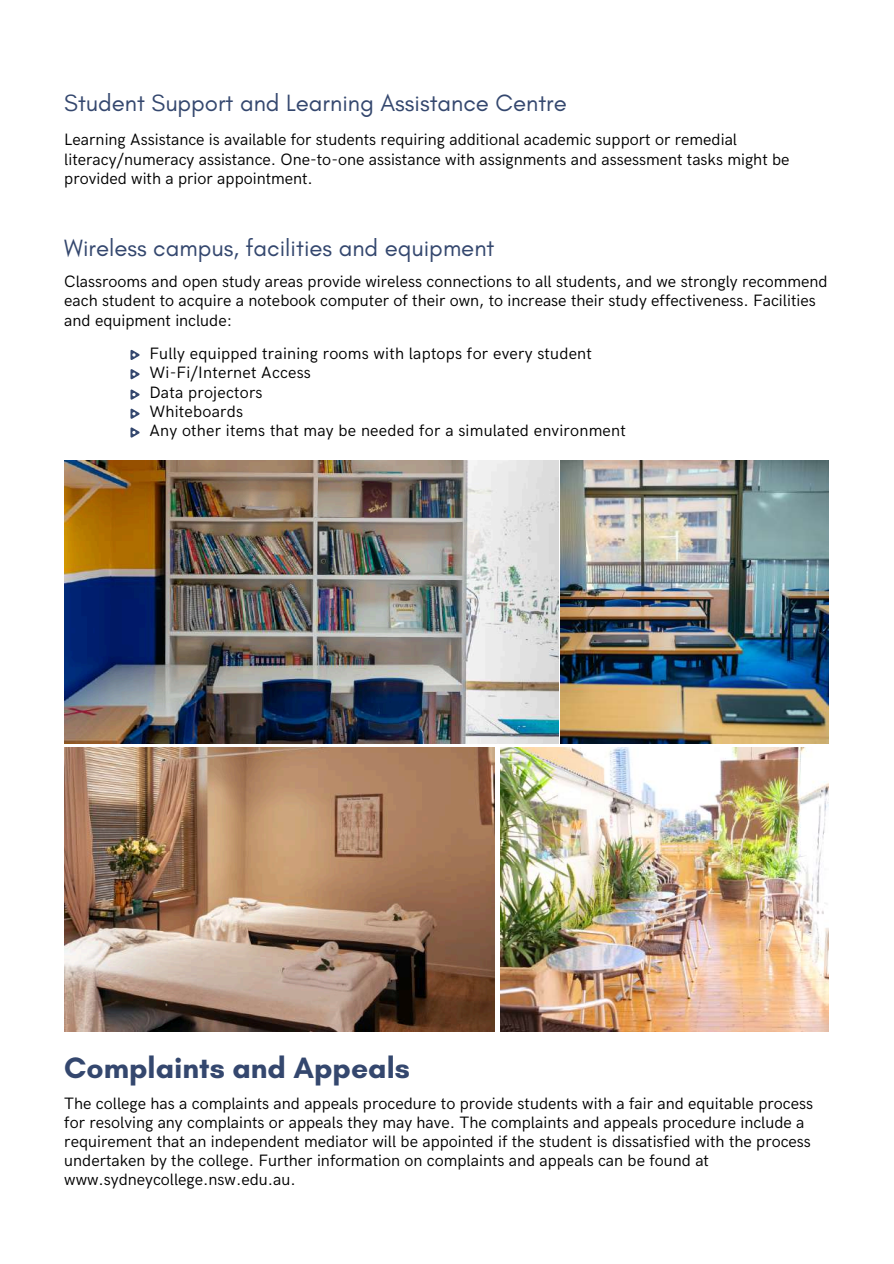
<style>
.page{position:relative;width:894px;height:1264px;background:#fff}
.page>*{position:absolute;margin:0;border:0;box-sizing:border-box;transform-origin:0 0}
.t1{font:700 30px "Glacial Indifference";color:#34476e}
.t2{font:24px "Glacial Indifference";color:#34476e}
.t3{font:16.5px/19.2px "HK Grotesk";color:#000}
</style>
<div class="page">
<svg style="left:130px;top:350px;width:9px;height:10px"></svg>
<svg style="left:130px;top:369px;width:9px;height:10px"></svg>
<svg style="left:130px;top:389px;width:9px;height:10px"></svg>
<svg style="left:130px;top:408px;width:9px;height:11px"></svg>
<svg style="left:130px;top:427px;width:9px;height:10px"></svg>
<img style="left:501px;top:747px;width:327px;height:284px">
<img style="left:64px;top:460px;width:494px;height:283px">
<img style="left:560px;top:460px;width:268px;height:283px">
<img style="left:64px;top:747px;width:430px;height:284px">
<h2 class="t2" style="left:64px;top:88px;width:504px">Student Support and Learning Assistance Centre</h2>
<p class="t3" style="left:64px;top:131px;width:726px">Learning Assistance is available for students requiring additional academic support or remedial literacy/numeracy assistance. One-to-one assistance with assignments and assessment tasks might be provided with a prior appointment.</p>
<h2 class="t2" style="left:64px;top:233px;width:431px">Wireless campus, facilities and equipment</h2>
<p class="t3" style="left:64px;top:273px;width:764px">Classrooms and open study areas provide wireless connections to all students, and we strongly recommend each student to acquire a notebook computer of their own, to increase their study effectiveness. Facilities and equipment include:</p>
<p class="t3" style="left:149px;top:345px;width:478px">Fully equipped training rooms with laptops for every student Wi-Fi/Internet Access<br>Data projectors<br>Whiteboards<br>Any other items that may be needed for a simulated environment</p>
<h1 class="t1" style="left:64px;top:1049px;width:347px">Complaints and Appeals</h1>
<p class="t3" style="left:64px;top:1093px;width:750px">The college has a complaints and appeals procedure to provide students with a fair and equitable process for resolving any complaints or appeals they may have. The complaints and appeals procedure include a requirement that an independent mediator will be appointed if the student is dissatisfied with the process undertaken by the college. Further information on complaints and appeals can be found at www.sydneycollege.nsw.edu.au.</p>
</div>
